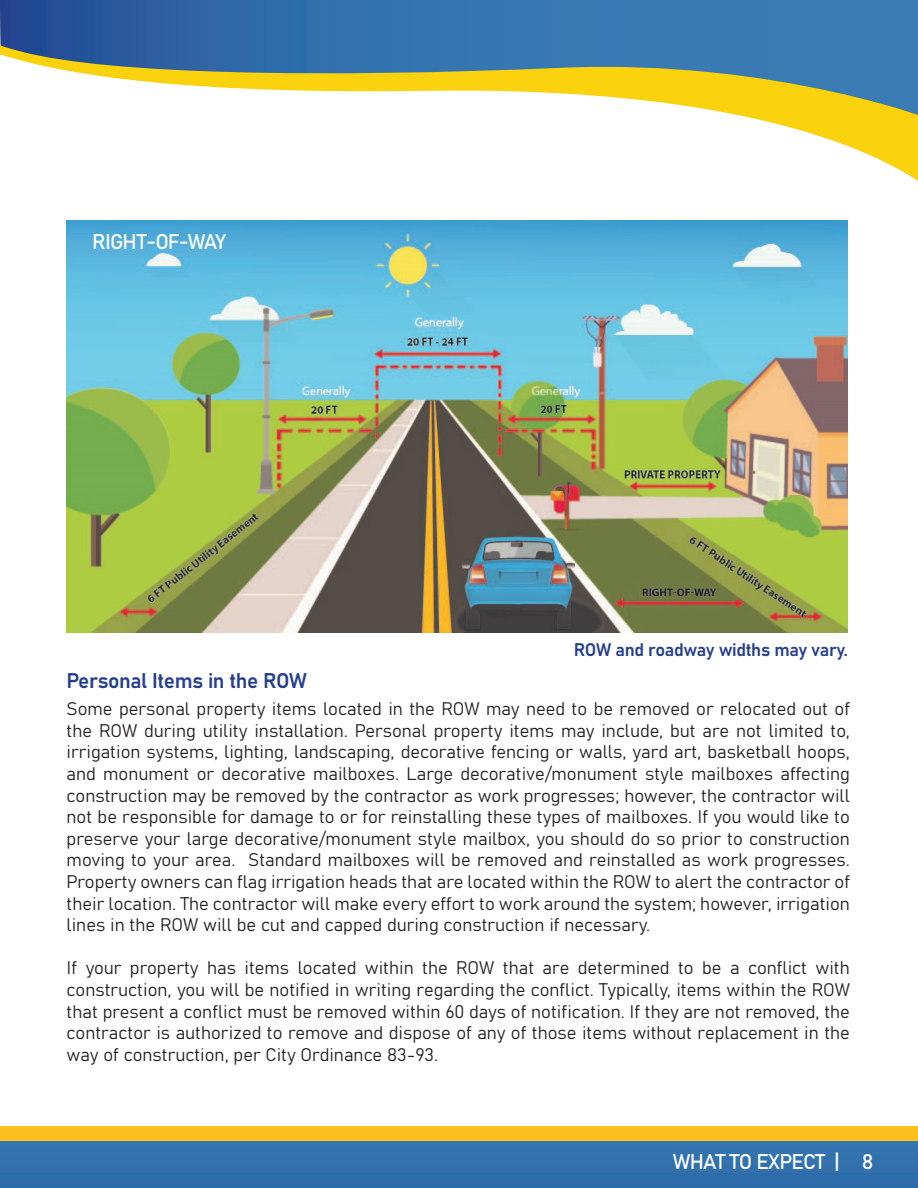
<style>
.page{position:relative;width:918px;height:1188px;background:#fff}
.page>*{position:absolute;margin:0;border:0;box-sizing:border-box;transform-origin:0 0}
.t1{font:21px "Bahnschrift";letter-spacing:-.04em;color:#fff}
.t2{font:21px "Bahnschrift";letter-spacing:-.02em;color:#253f8e}
.t3{font:18px/21.6px "Bahnschrift";color:#231f20;text-align:justify}
.t4{font:18px "Bahnschrift";letter-spacing:-.02em;color:#253f8e}
</style>
<div class="page">
<div style="left:0;top:1141px;width:918px;height:47px;background:#3271ad"></div>
<div style="left:0;top:1127px;width:918px;height:14px;background:#ffc01e"></div>
<svg style="left:1px;top:0;width:917px;height:45px"></svg>
<svg style="left:0;top:0;width:1px;height:45px"></svg>
<svg style="left:0;top:45px;width:918px;height:136px"></svg>
<img style="left:67px;top:221px;width:781px;height:412px">
<p class="t1" style="left:92px;top:226px;width:135px">RIGHT-OF-WAY</p>
<p class="t4" style="left:574px;top:636px;width:275px">ROW and roadway widths may vary.</p>
<p class="t2" style="left:67px;top:664px;width:242px">Personal Items in the ROW</p>
<p class="t3" style="left:67px;top:697px;width:785px">Some personal property items located in the ROW may need to be removed or relocated out of the ROW during utility installation. Personal property items may include, but are not limited to, irrigation systems, lighting, landscaping, decorative fencing or walls, yard art, basketball hoops, and monument or decorative mailboxes. Large decorative/monument style mailboxes affecting construction may be removed by the contractor as work progresses; however, the contractor will not be responsible for damage to or for reinstalling these types of mailboxes. If you would like to preserve your large decorative/monument style mailbox, you should do so prior to construction moving to your area. Standard mailboxes will be removed and reinstalled as work progresses.<br>Property owners can flag irrigation heads that are located within the ROW to alert the contractor of their location. The contractor will make every effort to work around the system; however, irrigation lines in the ROW will be cut and capped during construction if necessary.</p>
<p class="t3" style="left:67px;top:956px;width:785px">If your property has items located within the ROW that are determined to be a conflict with construction, you will be notified in writing regarding the conflict. Typically, items within the ROW that present a conflict must be removed within 60 days of notification. If they are not removed, the contractor is authorized to remove and dispose of any of those items without replacement in the way of construction, per City Ordinance 83-93.</p>
<p class="t1" style="left:673px;top:1145px;width:169px">WHAT TO EXPECT |</p>
<p class="t1" style="left:862px;top:1146px;width:13px">8</p>
</div>
